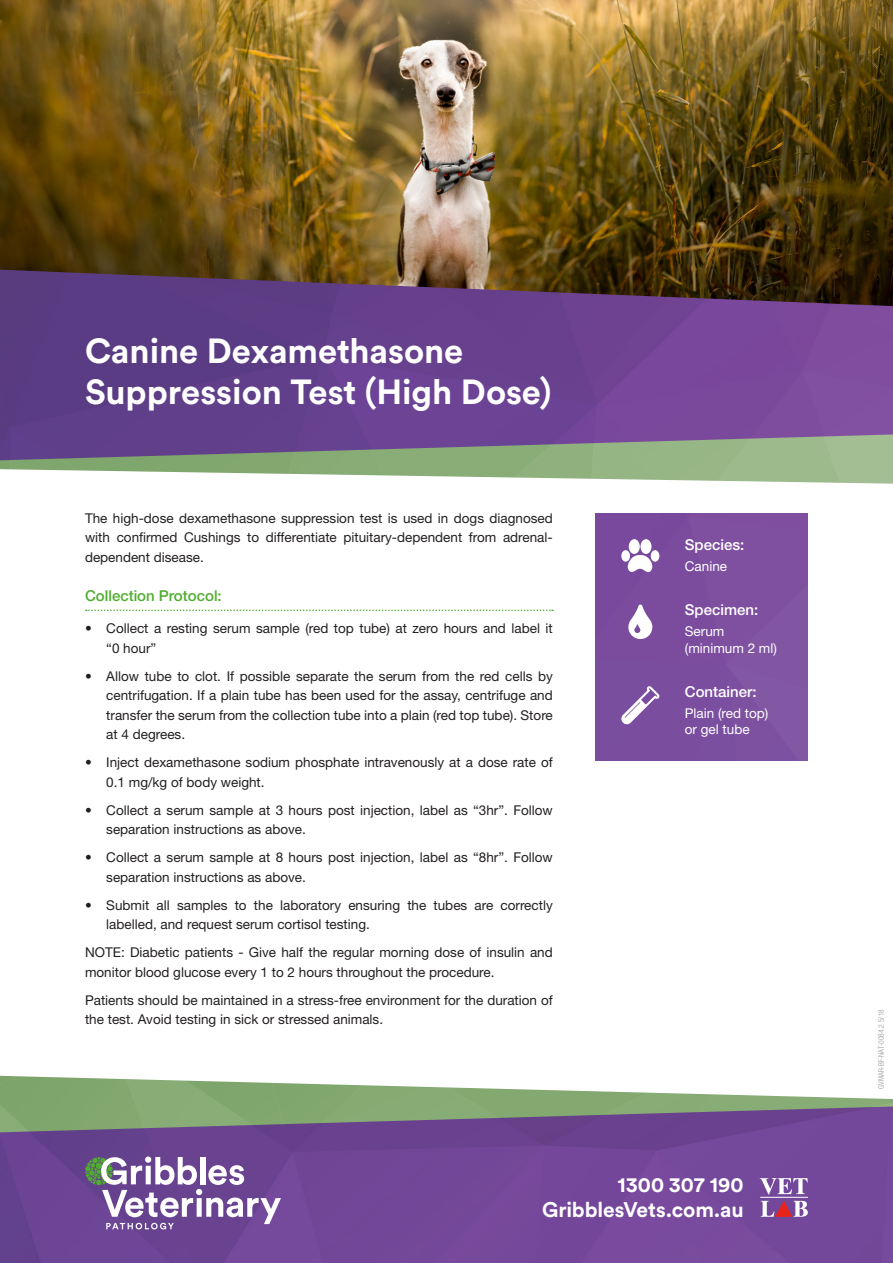
<style>
.page{position:relative;width:893px;height:1263px;background:#fff}
.page>*{position:absolute;margin:0;border:0;box-sizing:border-box;transform-origin:0 0}
.t1{font:700 34.5px/41.4px "Circular Std";color:#fff}
.t2{font:700 21px "Circular Std";color:#fff}
.t3{font:500 15px "Helvetica Neue LT Std";color:#fff}
.Sub_Head{font:500 15px "Helvetica Neue LT Std";color:#4fad2f}
.Body{font:13.5px/19.5px "Helvetica Neue LT Std";color:#231f20}
.t4{font:13.5px/16.2px "Helvetica Neue LT Std";color:#fff}
.t5{font:300 condensed 7.5px "Helvetica Neue LT Std";color:#939598}
</style>
<div class="page">
<img style="left:595px;top:513px;width:213px;height:247px">
<img style="left:0;top:0;width:893px;height:270px">
<img style="left:0;top:460px;width:893px;height:24px">
<img style="left:0;top:270px;width:893px;height:190px">
<svg style="left:86px;top:609px;width:467px;height:2px"></svg>
<img style="left:0;top:1076px;width:893px;height:30px">
<img style="left:0;top:1106px;width:893px;height:157px">
<svg style="left:760px;top:1178px;width:48px;height:16px"></svg>
<svg style="left:761px;top:1200px;width:47px;height:17px"></svg>
<hr style="left:760px;top:1197px;width:48px;height:1px;background:#fff">
<svg style="left:85px;top:1156px;width:196px;height:73px"></svg>
<div style="left:629px;top:539px;width:11px;height:15px;background:#fff;border-radius:50%"></div>
<svg style="left:628px;top:555px;width:25px;height:17px"></svg>
<div style="left:640px;top:539px;width:11px;height:15px;background:#fff;border-radius:50%"></div>
<div style="left:651px;top:550px;width:8px;height:12px;background:#fff;border-radius:50%"></div>
<div style="left:621px;top:550px;width:9px;height:12px;background:#fff;border-radius:50%"></div>
<svg style="left:621px;top:686px;width:39px;height:39px"></svg>
<svg style="left:628px;top:605px;width:24px;height:34px"></svg>
<p class="t1" style="left:85px;top:329px;width:468px">Canine Dexamethasone<br>Suppression Test (High Dose)</p>
<p class="Body" style="left:85px;top:508px;width:469px;text-align:justify">The high-dose dexamethasone suppression test is used in dogs diagnosed with confirmed Cushings to differentiate pituitary-dependent from adrenal&shy;dependent disease.</p>
<p class="Sub_Head" style="left:85px;top:587px;width:138px">Collection Protocol:</p>
<p class="Body" style="left:106px;top:619px;width:448px;text-indent:-21px">• Collect a resting serum sample (red top tube) at zero hours and label it “0 hour”</p>
<p class="Body" style="left:106px;top:666px;width:448px;text-align:justify;text-indent:-21px">• Allow tube to clot. If possible separate the serum from the red cells by centrifugation. If a plain tube has been used for the assay, centrifuge and transfer the serum from the collection tube into a plain (red top tube). Store at 4 degrees.</p>
<p class="Body" style="left:106px;top:753px;width:448px;text-indent:-21px">• Inject dexamethasone sodium phosphate intravenously at a dose rate of<br>0.1 mg/kg of body weight.</p>
<p class="Body" style="left:106px;top:800px;width:448px;text-indent:-21px">• Collect a serum sample at 3 hours post injection, label as “3hr”. Follow separation instructions as above.</p>
<p class="Body" style="left:106px;top:848px;width:448px;text-indent:-21px">• Collect a serum sample at 8 hours post injection, label as “8hr”. Follow separation instructions as above.</p>
<p class="Body" style="left:106px;top:895px;width:448px;text-indent:-21px">• Submit all samples to the laboratory ensuring the tubes are correctly labelled, and request serum cortisol testing.</p>
<p class="Body" style="left:85px;top:943px;width:469px">NOTE: Diabetic patients - Give half the regular morning dose of insulin and monitor blood glucose every 1 to 2 hours throughout the procedure.</p>
<p class="Body" style="left:85px;top:990px;width:469px">Patients should be maintained in a stress-free environment for the duration of the test. Avoid testing in sick or stressed animals.</p>
<p class="t3" style="left:685px;top:536px;width:61px">Species:</p>
<p class="t4" style="left:685px;top:558px;width:44px">Canine</p>
<p class="t3" style="left:685px;top:601px;width:75px">Specimen:</p>
<p class="t4" style="left:685px;top:623px;width:94px">Serum (minimum 2 ml)</p>
<p class="t3" style="left:685px;top:683px;width:73px">Container:</p>
<p class="t4" style="left:685px;top:705px;width:85px">Plain (red top) or gel tube</p>
<p class="t2" style="left:618px;top:1171px;width:128px">1300 307 190</p>
<p class="t2" style="left:542px;top:1196px;width:203px">GribblesVets.com.au</p>
<p class="t5" style="left:877px;top:1089px;width:81px;rotate:-90deg">GVMAR-BF-NAT-0084.2 5/18</p>
</div>
